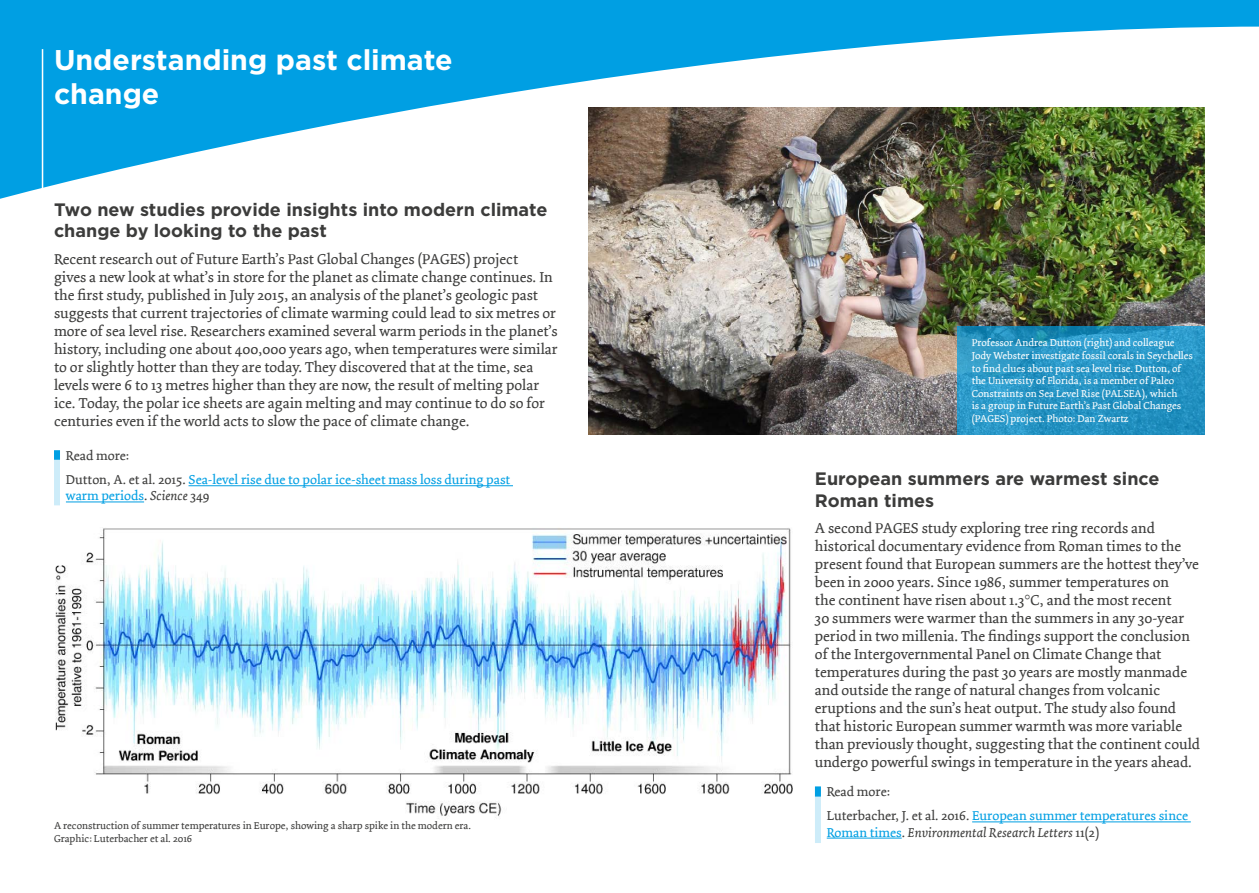
<style>
.page{position:relative;width:1259px;height:893px;background:#fff}
.page>*{position:absolute;margin:0;border:0;box-sizing:border-box;transform-origin:0 0}
.t1{font:700 28.5px/34.2px "Gotham";color:#fff}
.t2{font:700 18px/21.6px "Gotham";color:#3c3c3b}
.t3{font:15px/18px "Dolly";color:#3c3c3b}
.t4{font:13.5px/24.8px "Dolly";color:#009fe3}
.t5{font:13.5px/24.8px "Dolly";color:#3c3c3b}
.t6{font:italic 13.5px "Dolly";color:#3c3c3b}
.t7{font:10.5px/12.6px "Dolly";color:#fff}
.t8{font:10.5px/12.6px "Dolly";color:#3c3c3b}
.s1{color:#3c3c3b}
.s2{font-style:italic;color:#3c3c3b}
.s3{color:#009fe3}
.s4{font-style:normal;color:#009fe3}
.s5{font-style:normal}
</style>
<div class="page">
<svg style="left:0;top:0;width:1259px;height:199px;fill:#009fe3"></svg>
<img style="left:588px;top:108px;width:617px;height:327px">
<svg style="left:957px;top:327px;width:248px;height:108px;background:#2795c4"></svg>
<img style="left:55px;top:528px;width:738px;height:291px">
<div style="left:54px;top:450px;width:6px;height:10px;background:#009fe3"></div>
<div style="left:815px;top:786px;width:6px;height:11px;background:#009fe3"></div>
<div style="left:54px;top:460px;width:6px;height:45px;background:#cdecf9"></div>
<div style="left:815px;top:797px;width:6px;height:46px;background:#cdecf9"></div>
<hr style="left:188px;top:485px;width:325px;height:1px;background:#009fe3">
<hr style="left:66px;top:502px;width:78px;height:1px;background:#009fe3">
<hr style="left:972px;top:822px;width:218px;height:1px;background:#009fe3">
<hr style="left:826px;top:838px;width:75px;height:1px;background:#009fe3">
<hr style="left:42px;top:49px;width:1px;height:150px;background:#fff">
<h1 class="t1" style="left:54px;top:42px;width:400px">Understanding past climate change</h1>
<p class="t2" style="left:54px;top:198px;width:495px">Two new studies provide insights into modern climate change by looking to the past</p>
<p class="t3" style="left:54px;top:250px;width:505px">Recent research out of Future Earth’s Past Global Changes (PAGES) project<br>gives a new look at what’s in store for the planet as climate change continues. In the first study, published in July 2015, an analysis of the planet’s geologic past suggests that current trajectories of climate warming could lead to six metres or more of sea level rise. Researchers examined several warm periods in the planet’s history, including one about 400,000 years ago, when temperatures were similar to or slightly hotter than they are today. They discovered that at the time, sea levels were 6 to 13 metres higher than they are now, the result of melting polar ice. Today, the polar ice sheets are again melting and may continue to do so for centuries even if the world acts to slow the pace of climate change.</p>
<p class="t4" style="left:66px;top:443px;width:446px"><span class="s1">Read more:<br>Dutton, A. et al. 2015.</span> Sea-level rise due to polar ice-sheet mass loss during past</p>
<p class="t4" style="left:66px;top:484px;width:145px">warm periods<span class="s1">.</span> <span class="s2">Science</span> <span class="s1">349</span></p>
<p class="t8" style="left:54px;top:819px;width:418px">A reconstruction of summer temperatures in Europe, showing a sharp spike in the modern era.<br>Graphic: Luterbacher et al. 2016</p>
<p class="t7" style="left:971px;top:337px;width:223px">Professor Andrea Dutton (right) and colleague Jody Webster investigate fossil corals in Seychelles to find clues about past sea level rise. Dutton, of the University of Florida, is a member of Paleo Constraints on Sea Level Rise (PALSEA), which<br>is a group in Future Earth’s Past Global Changes (PAGES) project. Photo: Dan Zwartz</p>
<p class="t2" style="left:815px;top:467px;width:346px">European summers are warmest since<br>Roman times</p>
<p class="t3" style="left:815px;top:519px;width:387px">A second PAGES study exploring tree ring records and historical documentary evidence from Roman times to the present found that European summers are the hottest they’ve been in 2000 years. Since 1986, summer temperatures on<br>the continent have risen about 1.3°C, and the most recent<br>30 summers were warmer than the summers in any 30-year period in two millenia. The findings support the conclusion of the Intergovernmental Panel on Climate Change that temperatures during the past 30 years are mostly manmade and outside the range of natural changes from volcanic eruptions and the sun’s heat output. The study also found that historic European summer warmth was more variable than previously thought, suggesting that the continent could undergo powerful swings in temperature in the years ahead.</p>
<p class="t5" style="left:826px;top:779px;width:363px">Read more:<br>Luterbacher, J. et al. 2016. <span class="s3">European summer temperatures since</span></p>
<p class="t6" style="left:826px;top:824px;width:274px"><span class="s4">Roman times</span><span class="s5">.</span> Environmental Research Letters <span class="s5">11(2)</span></p>
</div>
